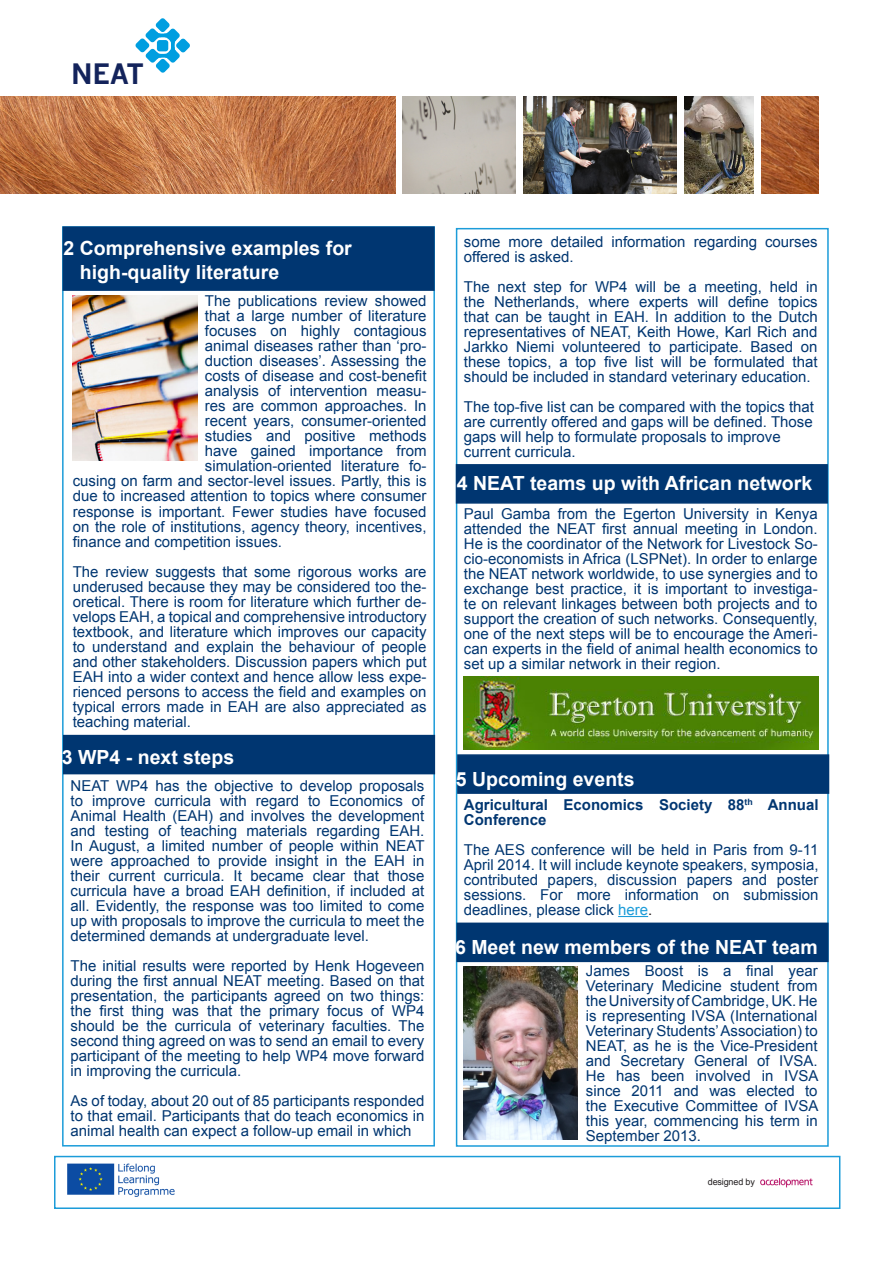
<style>
.page{position:relative;width:893px;height:1263px;background:#fff}
.page>*{position:absolute;margin:0;border:0;box-sizing:border-box;transform-origin:0 0}
.t1{font:700 27.6px "News Gothic";color:#13235b}
.t2{font:700 19.5px "Arial";color:#fff}
.t3{font:15px/15px "Arial";color:#003671;text-align:justify}
.t4{font:700 15px/15px "Arial";color:#003671}
.t5{font:9px "Arial";letter-spacing:-.015em;color:#231f20}
.s1{color:#1c9cd9}
.s2{color:#231f20}
</style>
<div class="page">
<img style="left:0;top:96px;width:396px;height:98px">
<img style="left:761px;top:96px;width:57px;height:98px">
<svg style="left:402px;top:96px;width:114px;height:98px;background:#bcb7af"></svg>
<img style="left:684px;top:96px;width:70px;height:98px">
<img style="left:523px;top:96px;width:154px;height:98px">
<svg style="left:135px;top:18px;width:55px;height:55px"></svg>
<div style="left:54px;top:1156px;width:786px;height:53px;border:2px solid #1c9cd9"></div>
<img style="left:67px;top:1163px;width:108px;height:34px">
<img style="left:761px;top:1178px;width:52px;height:9px">
<div style="left:456px;top:228px;width:373px;height:919px;border:2px solid #1c9cd9"></div>
<div style="left:63px;top:226px;width:372px;height:65px;background:#003671;border:2px solid #003671"></div>
<div style="left:63px;top:735px;width:372px;height:39px;background:#003671"></div>
<div style="left:456px;top:464px;width:372px;height:40px;background:#003671;border:2px solid #003671"></div>
<div style="left:456px;top:922px;width:373px;height:40px;background:#003671;border:2px solid #003671"></div>
<img style="left:464px;top:966px;width:114px;height:174px">
<img style="left:463px;top:677px;width:355px;height:72px">
<img style="left:73px;top:296px;width:124px;height:164px">
<div style="left:457px;top:754px;width:372px;height:40px;background:#003671;border:2px solid #003671"></div>
<hr style="left:618px;top:916px;width:30px;height:1px;background:#1c9cd9">
<h1 class="t1" style="left:71px;top:57px;width:75px">NEAT</h1>
<p class="t2" style="left:64px;top:236px;width:290px">2 Comprehensive examples for</p>
<p class="t2" style="left:80px;top:259px;width:201px">high-quality literature</p>
<p class="t3" style="left:205px;top:294px;width:223px">The publications review showed</p>
<p class="t3" style="left:205px;top:309px;width:223px">that a large number of literature</p>
<p class="t3" style="left:205px;top:324px;width:223px">focuses on highly contagious</p>
<p class="t3" style="left:205px;top:339px;width:223px">animal diseases rather than ‘pro-</p>
<p class="t3" style="left:205px;top:354px;width:223px">duction diseases’. Assessing the</p>
<p class="t3" style="left:205px;top:369px;width:223px">costs of disease and cost-benefit</p>
<p class="t3" style="left:205px;top:384px;width:223px">analysis of intervention measu-</p>
<p class="t3" style="left:205px;top:399px;width:223px">res are common approaches. In</p>
<p class="t3" style="left:205px;top:414px;width:223px">recent years, consumer-oriented</p>
<p class="t3" style="left:205px;top:429px;width:223px">studies and positive methods</p>
<p class="t3" style="left:205px;top:444px;width:223px">have gained importance from</p>
<p class="t3" style="left:205px;top:459px;width:223px">simulation-oriented literature fo-</p>
<p class="t3" style="left:73px;top:474px;width:355px">cusing on farm and sector-level issues. Partly, this is</p>
<p class="t3" style="left:73px;top:489px;width:355px">due to increased attention to topics where consumer</p>
<p class="t3" style="left:73px;top:504px;width:355px">response is important. Fewer studies have focused</p>
<p class="t3" style="left:73px;top:519px;width:355px">on the role of institutions, agency theory, incentives,</p>
<p class="t3" style="left:73px;top:534px;width:211px">finance and competition issues.</p>
<p class="t3" style="left:73px;top:564px;width:355px">The review suggests that some rigorous works are underused because they may be considered too the&shy;oretical. There is room for literature which further de&shy;velops EAH, a topical and comprehensive introductory textbook, and literature which improves our capacity to understand and explain the behaviour of people and other stakeholders. Discussion papers which put EAH into a wider context and hence allow less expe&shy;rienced persons to access the field and examples on typical errors made in EAH are also appreciated as teaching material.</p>
<p class="t2" style="left:62px;top:744px;width:174px">3 WP4 - next steps</p>
<p class="t3" style="left:71px;top:778px;width:356px">NEAT WP4 has the objective to develop proposals to improve curricula with regard to Economics of Animal Health (EAH) and involves the development and testing of teaching materials regarding EAH.<br>In August, a limited number of people within NEAT were approached to provide insight in the EAH in their current curricula. It became clear that those curricula have a broad EAH definition, if included at all. Evidently, the response was too limited to come up with proposals to improve the curricula to meet the determined demands at undergraduate level.</p>
<p class="t3" style="left:71px;top:958px;width:355px">The initial results were reported by Henk Hogeveen during the first annual NEAT meeting. Based on that presentation, the participants agreed on two things: the first thing was that the primary focus of WP4 should be the curricula of veterinary faculties. The second thing agreed on was to send an email to every participant of the meeting to help WP4 move forward in improving the curricula.</p>
<p class="t3" style="left:71px;top:1093px;width:355px">As of today, about 20 out of 85 participants responded to that email. Participants that do teach economics in animal health can expect a follow-up email in which</p>
<p class="t3" style="left:464px;top:234px;width:355px">some more detailed information regarding courses offered is asked.</p>
<p class="t3" style="left:464px;top:279px;width:355px">The next step for WP4 will be a meeting, held in the Netherlands, where experts will define topics that can be taught in EAH. In addition to the Dutch representatives of NEAT, Keith Howe, Karl Rich and Jarkko Niemi volunteered to participate. Based on these topics, a top five list will be formulated that should be included in standard veterinary education.</p>
<p class="t3" style="left:464px;top:399px;width:352px;text-align:left">The top-five list can be compared with the topics that are currently offered and gaps will be defined. Those gaps will help to formulate proposals to improve current curricula.</p>
<p class="t2" style="left:457px;top:470px;width:357px">4 NEAT teams up with African network</p>
<p class="t3" style="left:464px;top:506px;width:355px">Paul Gamba from the Egerton University in Kenya attended the NEAT first annual meeting in London.<br>He is the coordinator of the Network for Livestock So&shy;cio-economists in Africa (LSPNet). In order to enlarge the NEAT network worldwide, to use synergies and to exchange best practice, it is important to investiga&shy;te on relevant linkages between both projects and to support the creation of such networks. Consequently, one of the next steps will be to encourage the Ameri&shy;can experts in the field of animal health economics to set up a similar network in their region.</p>
<p class="t2" style="left:456px;top:766px;width:180px">5 Upcoming events</p>
<p class="t4" style="left:464px;top:797px;width:356px">Agricultural Economics Society 88<sup>th</sup> Annual<br>Conference</p>
<p class="t3" style="left:464px;top:842px;width:356px">The AES conference will be held in Paris from 9-11<br>April 2014. It will include keynote speakers, symposia, contributed papers, discussion papers and poster sessions. For more information on submission deadlines, please click <span class="s1">here</span><span class="s2">.</span></p>
<p class="t2" style="left:455px;top:934px;width:364px">6 Meet new members of the NEAT team</p>
<p class="t3" style="left:586px;top:964px;width:234px">James Boost is a final year Veterinary Medicine student from the University of Cambridge, UK. He is representing IVSA (International Veterinary Students’ Association) to NEAT, as he is the Vice-President and Secretary General of IVSA.<br>He has been involved in IVSA since 2011 and was elected to the Executive Committee of IVSA this year, commencing his term in September 2013.</p>
<p class="t5" style="left:708px;top:1176px;width:49px">designed by</p>
</div>
